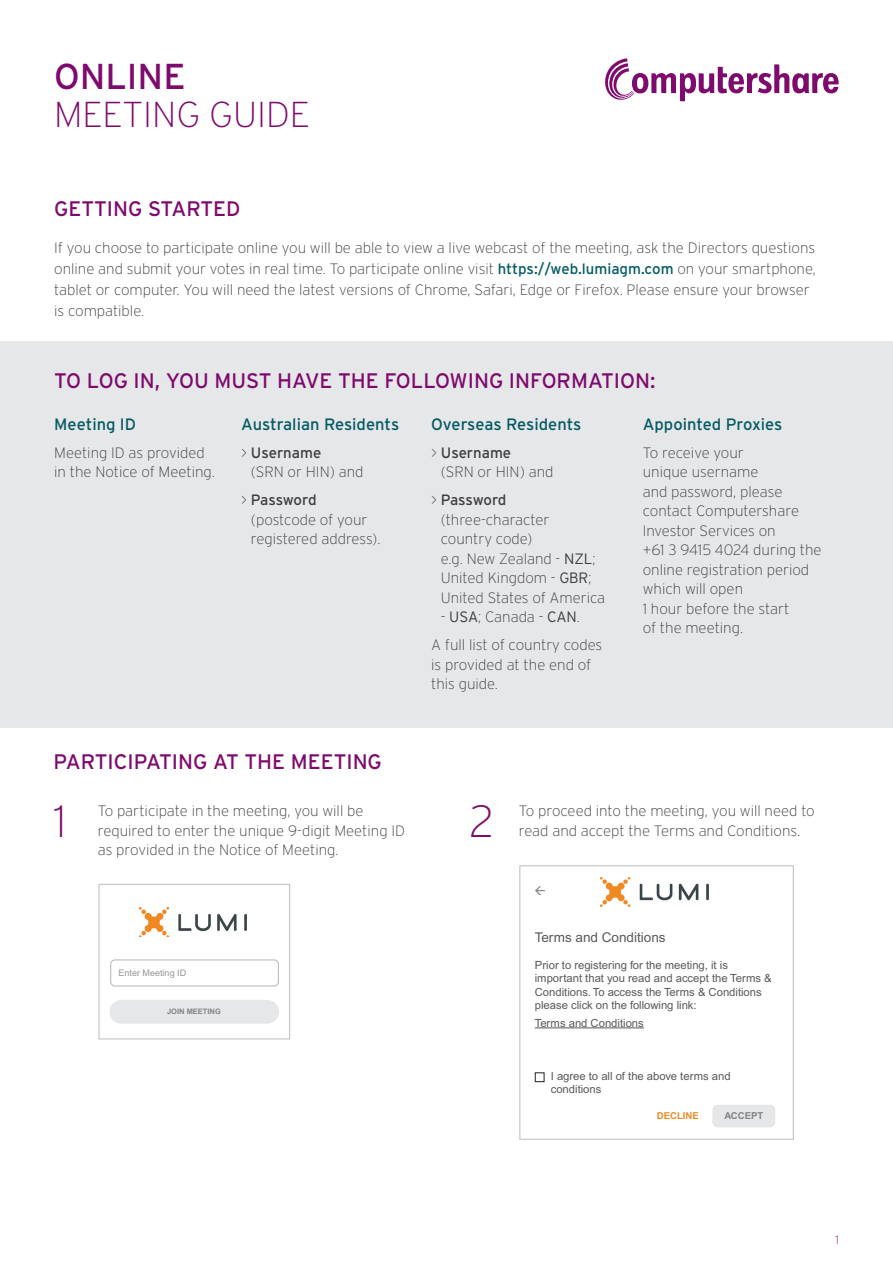
<style>
.page{position:relative;width:893px;height:1263px;background:#fff}
.page>*{position:absolute;margin:0;border:0;box-sizing:border-box;transform-origin:0 0}
.t1{font:200 45px "Interstate";color:#7e0a6d}
.t2{font:200 36px "Interstate";color:#7e0a6d}
.t3{font:36px "Interstate";color:#7e0a6d}
.t4{font:21px "Interstate";color:#7e0a6d}
.t5{font:16.5px "Interstate";color:#035a64}
.t6{font:200 15px/19.5px "Interstate";color:#3e3e3f}
.t7{font:13.5px "Arial";color:#57585a}
.t8{font:200 12px "Interstate";color:#7e0a6d}
.t9{font:11.25px/13.5px "Arial";color:#57585a}
.t10{font:700 9.6px "Arial";color:#ec8b22}
.t11{font:700 9.6px "Arial";color:#808285}
.t12{font:9px "Arial";color:#939598}
.t13{font:700 7.5px "Arial";color:#808285}
.s1{font-weight:400;color:#035a64}
.s2{font-weight:400}
.s3{font-weight:300}
</style>
<div class="page">
<div style="left:0;top:341px;width:893px;height:386px;background:#e6e7e9"></div>
<svg style="left:605px;top:58px;width:234px;height:43px"></svg>
<div style="left:99px;top:884px;width:191px;height:155px;background:#fff;border:1px solid #bcbdc0"></div>
<img style="left:139px;top:907px;width:108px;height:29px">
<div style="left:109px;top:1000px;width:170px;height:24px;background:#e6e7e9;border-radius:12px"></div>
<div style="left:110px;top:959px;width:169px;height:27px;border:1px solid #bcbdc0;border-radius:4px"></div>
<hr style="left:535px;top:1027px;width:109px;height:1px;background:#57585a">
<div style="left:535px;top:1072px;width:9px;height:10px;border:1px solid #231f20"></div>
<div style="left:519px;top:865px;width:275px;height:275px;border:1px solid #bcbdc0"></div>
<div style="left:712px;top:1105px;width:63px;height:22px;background:#e6e7e9;border-radius:5px"></div>
<img style="left:601px;top:877px;width:108px;height:29px">
<h2 class="t3" style="left:54px;top:56px;width:133px">ONLINE</h2>
<h2 class="t2" style="left:54px;top:95px;width:257px">MEETING GUIDE</h2>
<h3 class="t4" style="left:54px;top:197px;width:188px">GETTING STARTED</h3>
<p class="t6" style="left:54px;top:237px;width:763px;line-height:21px">If you choose to participate online you will be able to view a live webcast of the meeting, ask the Directors questions online and submit your votes in real time. To participate online visit <span class="s1">https://web.lumiagm.com</span> on your smartphone, tablet or computer. You will need the latest versions of Chrome, Safari, Edge or Firefox. Please ensure your browser is compatible.</p>
<h3 class="t4" style="left:54px;top:369px;width:603px">TO LOG IN, YOU MUST HAVE THE FOLLOWING INFORMATION:</h3>
<p class="t5" style="left:54px;top:415px;width:83px">Meeting ID</p>
<p class="t6" style="left:54px;top:443px;width:162px">Meeting ID as provided in the Notice of Meeting.</p>
<p class="t5" style="left:241px;top:415px;width:159px">Australian Residents</p>
<p class="t6" style="left:251px;top:443px;width:114px;text-indent:-10px">&gt; <span class="s2">Username<br></span>(SRN or HIN) and</p>
<p class="t6" style="left:251px;top:490px;width:131px;text-indent:-10px">&gt; <span class="s2">Password </span>(postcode of your registered address).</p>
<p class="t5" style="left:431px;top:415px;width:152px">Overseas Residents</p>
<p class="t6" style="left:441px;top:443px;width:114px;text-indent:-10px">&gt; <span class="s2">Username<br></span>(SRN or HIN) and</p>
<p class="t6" style="left:441px;top:490px;width:166px;text-indent:-10px">&gt; <span class="s2">Password </span>(three-character<br>country code)<br>e.g. New Zealand - <span class="s3">NZL</span>;<br>United Kingdom - <span class="s3">GBR</span>;<br>United States of America</p>
<p class="t6" style="left:431px;top:603px;width:173px;line-height:28px;text-indent:10px">- <span class="s3">USA</span>; Canada - <span class="s3">CAN</span>.<br>A full list of country codes</p>
<p class="t6" style="left:431px;top:655px;width:161px">is provided at the end of this guide.</p>
<p class="t5" style="left:643px;top:415px;width:141px">Appointed Proxies</p>
<p class="t6" style="left:643px;top:443px;width:180px">To receive your<br>unique username<br>and password, please contact Computershare<br>Investor Services on<br>+61 3 9415 4024 during the online registration period which will open<br>1 hour before the start<br>of the meeting.</p>
<h3 class="t4" style="left:54px;top:749px;width:330px">PARTICIPATING AT THE MEETING</h3>
<h1 class="t1" style="left:469px;top:796px;width:27px">2</h1>
<h1 class="t1" style="left:54px;top:796px;width:15px">1</h1>
<p class="t6" style="left:98px;top:801px;width:309px">To participate in the meeting, you will be required to enter the unique 9-digit Meeting ID as provided in the Notice of Meeting.</p>
<p class="t6" style="left:519px;top:801px;width:297px">To proceed into the meeting, you will need to</p>
<p class="t6" style="left:519px;top:820px;width:283px">read and accept the Terms and Conditions.</p>
<p class="t12" style="left:119px;top:967px;width:69px">Enter Meeting ID</p>
<p class="t13" style="left:167px;top:1007px;width:55px">JOIN MEETING</p>
<p class="t7" style="left:535px;top:930px;width:132px">Terms and Conditions</p>
<p class="t9" style="left:535px;top:958px;width:238px">Prior to registering for the meeting, it is important that you read and accept the Terms &amp; Conditions. To access the Terms &amp; Conditions please click on the following link:</p>
<p class="t9" style="left:535px;top:1016px;width:110px">Terms and Conditions</p>
<p class="t9" style="left:551px;top:1069px;width:181px">I agree to all of the above terms and conditions</p>
<p class="t10" style="left:657px;top:1110px;width:43px">DECLINE</p>
<p class="t11" style="left:724px;top:1110px;width:40px">ACCEPT</p>
<p class="t8" style="left:836px;top:1233px;width:5px">1</p>
</div>
